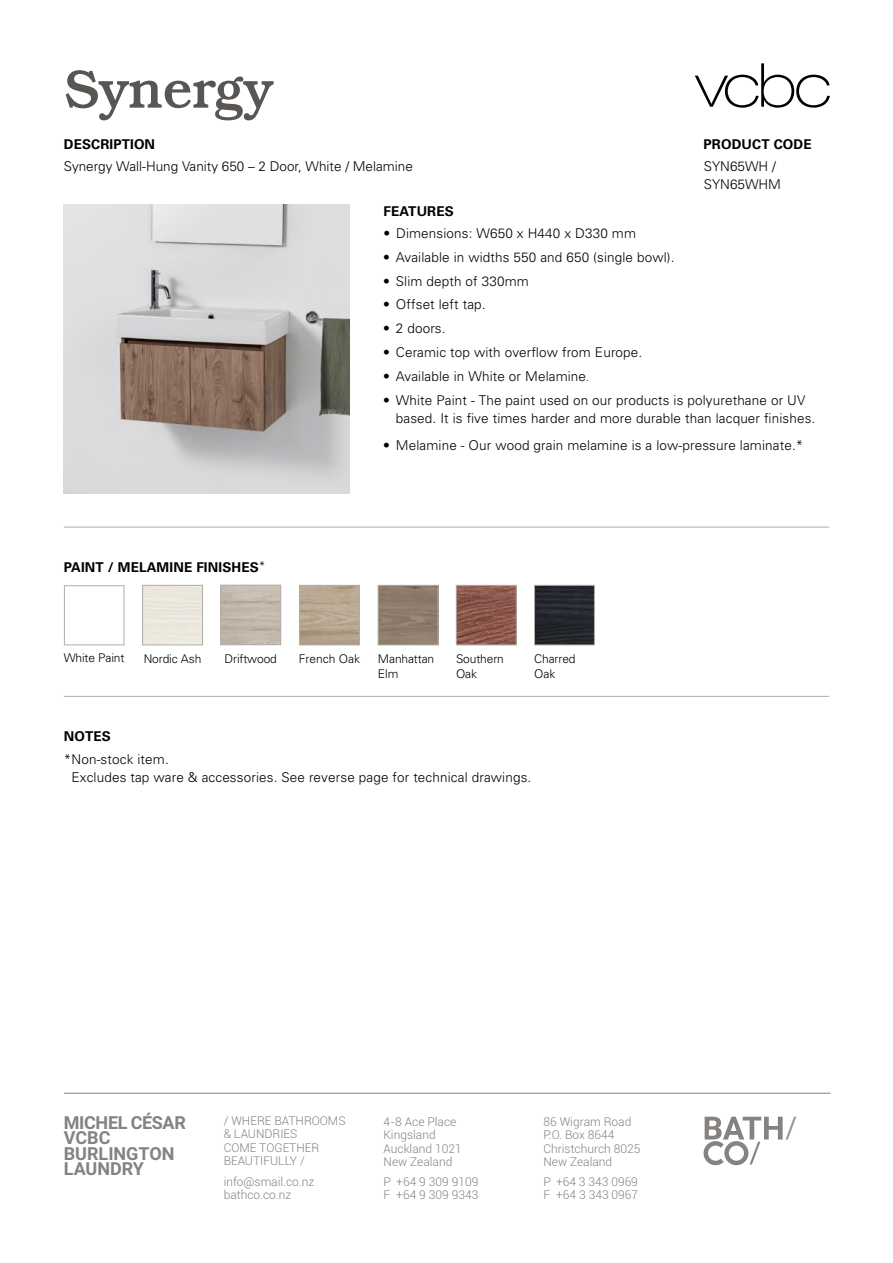
<style>
.page{position:relative;width:893px;height:1263px;background:#fff}
.page>*{position:absolute;margin:0;border:0;box-sizing:border-box;transform-origin:0 0}
.t1{font:500 54px "Bookman";letter-spacing:-.02em;color:#585552}
.t2{font:700 18px/15.3px "Roboto";color:#858280}
.t3{font:300 13.5px/18px "Univers";letter-spacing:.01em;color:#000}
.t4{font:700 13.5px "Univers";letter-spacing:.01em;color:#000}
.t5{font:300 12px/13.5px "Roboto";color:#858280}
.t6{font:300 12px/15px "Univers";letter-spacing:-.01em;color:#000}
.s1{font-weight:300;font-size:12px}
.s2{font-size:10.5px}
</style>
<div class="page">
<svg style="left:704px;top:1117px;width:92px;height:48px"></svg>
<hr style="left:64px;top:1093px;width:766px;height:1px;background:#858280">
<hr style="left:64px;top:527px;width:765px;height:1px;background:#afaeab">
<hr style="left:64px;top:696px;width:765px;height:1px;background:#afaeab">
<svg style="left:695px;top:63px;width:135px;height:45px"></svg>
<div style="left:221px;top:585px;width:60px;height:60px;border:1px solid #afaeab"></div>
<div style="left:299px;top:585px;width:61px;height:60px;border:1px solid #afaeab"></div>
<div style="left:144px;top:587px;width:57px;height:56px;background:#ebe8de"></div>
<div style="left:142px;top:585px;width:61px;height:60px;border:1px solid #afaeab"></div>
<img style="left:458px;top:587px;width:56px;height:56px">
<div style="left:456px;top:585px;width:60px;height:60px;border:1px solid #afaeab"></div>
<img style="left:380px;top:587px;width:56px;height:56px">
<div style="left:378px;top:585px;width:60px;height:60px;border:1px solid #afaeab"></div>
<img style="left:536px;top:587px;width:57px;height:56px">
<div style="left:534px;top:585px;width:61px;height:60px;border:1px solid #afaeab"></div>
<div style="left:64px;top:585px;width:60px;height:60px;border:1px solid #afaeab"></div>
<img style="left:64px;top:204px;width:286px;height:289px">
<h1 class="t1" style="left:64px;top:58px;width:211px">Synergy</h1>
<p class="t4" style="left:64px;top:137px;width:93px">DESCRIPTION</p>
<p class="t4" style="left:704px;top:137px;width:110px">PRODUCT CODE</p>
<p class="t3" style="left:64px;top:157px;width:351px">Synergy Wall-Hung Vanity 650 – 2 Door, White / Melamine</p>
<p class="t4" style="left:383px;top:203px;width:72px">FEATURES</p>
<p class="t3" style="left:383px;top:224px;width:254px">• Dimensions: W650 x H440 x D330 mm</p>
<p class="t3" style="left:704px;top:157px;width:79px">SYN65WH /<br>SYN65WHM</p>
<p class="t4" style="left:64px;top:559px;width:203px">PAINT / MELAMINE FINISHES<span class="s1">*</span></p>
<p class="t3" style="left:383px;top:248px;width:293px">• Available in widths 550 and 650 (single bowl).</p>
<p class="t3" style="left:383px;top:272px;width:147px">• Slim depth of 330mm</p>
<p class="t3" style="left:383px;top:296px;width:104px">• Offset left tap.</p>
<p class="t3" style="left:383px;top:319px;width:64px">• 2 doors.</p>
<p class="t3" style="left:383px;top:343px;width:261px">• Ceramic top with overflow from Europe.</p>
<p class="t3" style="left:383px;top:367px;width:208px">• Available in White or Melamine<span class="s2">.</span></p>
<p class="t3" style="left:396px;top:392px;width:421px;text-indent:-13px">• White Paint - The paint used on our products is polyurethane or UV based. It is five times harder and more durable than lacquer finishes.</p>
<p class="t3" style="left:383px;top:436px;width:422px">• Melamine - Our wood grain melamine is a low-pressure laminate.*</p>
<p class="t6" style="left:64px;top:650px;width:62px">White Paint</p>
<p class="t6" style="left:144px;top:652px;width:59px">Nordic Ash</p>
<p class="t6" style="left:225px;top:652px;width:54px">Driftwood</p>
<p class="t6" style="left:299px;top:652px;width:63px">French Oak</p>
<p class="t6" style="left:456px;top:651px;width:49px">Southern<br>Oak</p>
<p class="t6" style="left:378px;top:652px;width:58px">Manhattan<br>Elm</p>
<p class="t6" style="left:534px;top:651px;width:43px">Charred<br>Oak</p>
<p class="t4" style="left:64px;top:728px;width:49px">NOTES</p>
<p class="t3" style="left:71px;top:750px;width:461px;text-indent:-8px">*Non-stock item.<br>Excludes tap ware &amp; accessories. See reverse page for technical drawings.</p>
<h2 class="t2" style="left:64px;top:1114px;width:124px">MICHEL CÉSAR<br>VCBC<br>BURLINGTON<br>LAUNDRY</h2>
<p class="t5" style="left:384px;top:1114px;width:80px">4-8 Ace Place<br>Kingsland<br>Auckland 1021<br>New Zealand</p>
<p class="t5" style="left:384px;top:1174px;width:96px">P +64 9 309 9109<br>F +64 9 309 9343</p>
<p class="t5" style="left:224px;top:1113px;width:123px">/ WHERE BATHROOMS &amp; LAUNDRIES<br>COME TOGETHER<br>BEAUTIFULLY /</p>
<p class="t5" style="left:224px;top:1174px;width:92px">info@smail.co.nz bathco.co.nz</p>
<p class="t5" style="left:543px;top:1114px;width:99px">86 Wigram Road<br>P.O. Box 8644<br>Christchurch 8025<br>New Zealand</p>
<p class="t5" style="left:543px;top:1174px;width:96px">P +64 3 343 0969<br>F +64 3 343 0967</p>
</div>
